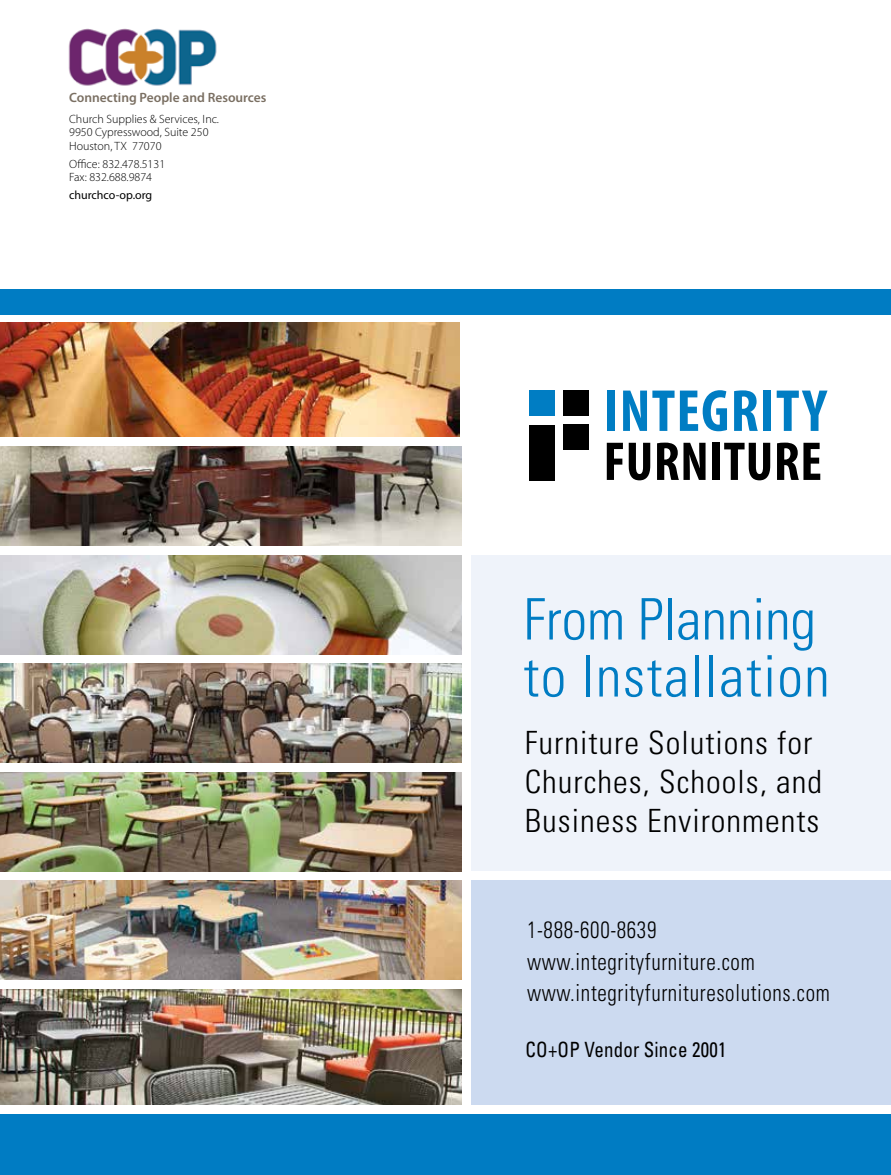
<style>
.page{position:relative;width:891px;height:1175px;background:#fff}
.page>*{position:absolute;margin:0;border:0;box-sizing:border-box;transform-origin:0 0}
.t1{font:300 condensed 57.3px/57px "Univers LT Std";letter-spacing:.025em;color:#007cc3}
.t2{font:300 condensed 31.95px/39px "Univers LT Std";letter-spacing:.03em;color:#000}
.t3{font:300 condensed 23.55px/31.5px "Univers LT Std";letter-spacing:.03em;color:#000;scale:.9 1}
.t4{font:condensed 21px "Univers LT Std";letter-spacing:.01em;color:#000;scale:.9 1}
.t5{font:600 13.5px "Myriad Pro";color:#7a6f62}
.t6{font:300 12px/13.5px "Myriad Pro";color:#000}
.t7{font:12px "Myriad Pro";color:#000}
</style>
<div class="page">
<img style="left:68px;top:28px;width:149px;height:58px">
<div style="left:472px;top:555px;width:419px;height:316px;background:#eff3fa"></div>
<div style="left:472px;top:880px;width:419px;height:224px;background:#ccdaf0"></div>
<div style="left:607px;top:390px;width:8px;height:41px;background:#007dc3"></div>
<svg style="left:623px;top:390px;width:104px;height:41px"></svg>
<svg style="left:734px;top:390px;width:24px;height:41px"></svg>
<div style="left:763px;top:390px;width:8px;height:41px;background:#007dc3"></div>
<svg style="left:777px;top:390px;width:51px;height:41px"></svg>
<svg style="left:607px;top:443px;width:16px;height:37px"></svg>
<svg style="left:629px;top:443px;width:21px;height:37px"></svg>
<svg style="left:657px;top:442px;width:49px;height:38px"></svg>
<div style="left:712px;top:443px;width:8px;height:37px;background:#000"></div>
<svg style="left:724px;top:443px;width:46px;height:37px"></svg>
<svg style="left:777px;top:442px;width:43px;height:38px"></svg>
<div style="left:529px;top:391px;width:26px;height:25px;background:#007dc3"></div>
<div style="left:563px;top:391px;width:25px;height:25px;background:#000"></div>
<div style="left:563px;top:425px;width:25px;height:25px;background:#000"></div>
<div style="left:529px;top:425px;width:26px;height:55px;background:#000"></div>
<img style="left:0;top:322px;width:460px;height:115px">
<img style="left:0;top:555px;width:462px;height:99px">
<img style="left:0;top:880px;width:462px;height:99px">
<img style="left:0;top:446px;width:462px;height:99px">
<img style="left:0;top:772px;width:462px;height:99px">
<img style="left:0;top:663px;width:462px;height:99px">
<img style="left:0;top:989px;width:462px;height:115px">
<div style="left:0;top:1114px;width:891px;height:60px;background:#007cc3"></div>
<div style="left:0;top:289px;width:891px;height:25px;background:#007cc3"></div>
<p class="t5" style="left:69px;top:90px;width:199px">Connecting People and Resources</p>
<p class="t6" style="left:69px;top:112px;width:151px">Church Supplies &amp; Services, Inc.<br>9950 Cypresswood, Suite 250<br>Houston, TX 77070</p>
<p class="t6" style="left:69px;top:157px;width:98px">Office: 832.478.5131<br>Fax: 832.688.9874</p>
<p class="t7" style="left:69px;top:188px;width:85px">churchco-op.org</p>
<h1 class="t1" style="left:523px;top:591px;width:308px">From Planning to Installation</h1>
<h2 class="t2" style="left:525px;top:723px;width:299px">Furniture Solutions for<br>Churches, Schools, and<br>Business Environments</h2>
<h3 class="t3" style="left:527px;top:914px;width:338px">1-888-600-8639 www.integrityfurniture.com www.integrityfurnituresolutions.com</h3>
<h3 class="t4" style="left:526px;top:1036px;width:225px">CO+OP Vendor Since 2001</h3>
</div>
